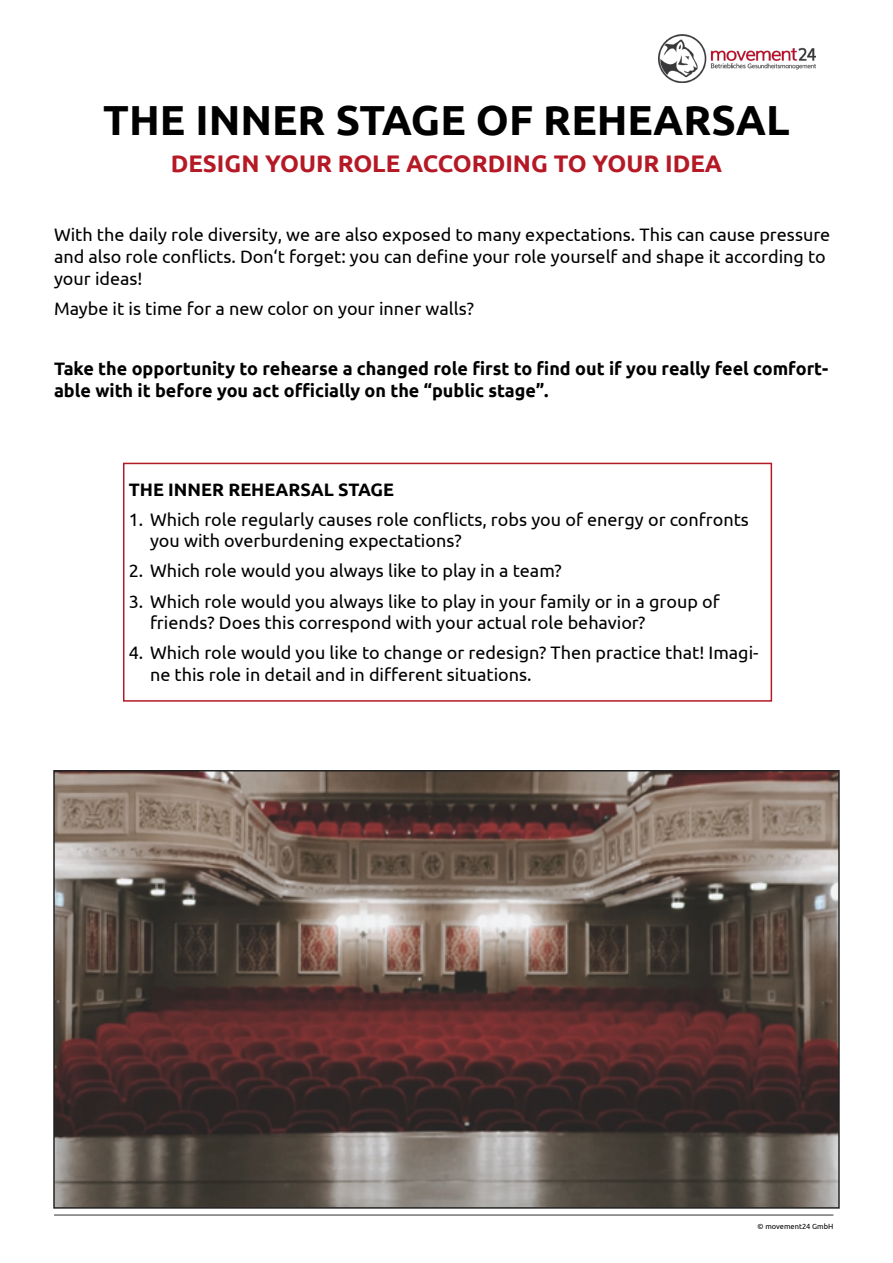
<style>
.page{position:relative;width:893px;height:1263px;background:#fff}
.page>*{position:absolute;margin:0;border:0;box-sizing:border-box;transform-origin:0 0}
.t1{font:700 42px "Ubuntu";color:#000}
.t2{font:700 24px "Ubuntu";color:#b51925}
.t3{font:18px/21.6px "Ubuntu";color:#000}
.t4{font:700 18px/21.6px "Ubuntu";color:#000}
.t5{font:7.5px "Ubuntu";color:#000}
</style>
<div class="page">
<hr style="left:54px;top:1214px;width:779px;height:2px;background:#757474">
<div style="left:123px;top:463px;width:649px;height:239px;border:2px solid #b51925"></div>
<img style="left:56px;top:773px;width:781px;height:433px">
<div style="left:53px;top:770px;width:787px;height:439px;border:2px solid #000"></div>
<img style="left:659px;top:35px;width:156px;height:48px">
<h1 class="t1" style="left:103px;top:95px;width:688px">THE INNER STAGE OF REHEARSAL</h1>
<h2 class="t2" style="left:171px;top:149px;width:553px">DESIGN YOUR ROLE ACCORDING TO YOUR IDEA</h2>
<p class="t3" style="left:54px;top:224px;width:778px">With the daily role diversity, we are also exposed to many expectations. This can cause pressure and also role conflicts. Don‘t forget: you can define your role yourself and shape it according to your ideas!</p>
<p class="t3" style="left:54px;top:297px;width:421px">Maybe it is time for a new color on your inner walls?</p>
<p class="t4" style="left:54px;top:357px;width:776px">Take the opportunity to rehearse a changed role first to find out if you really feel comfort&shy;able with it before you act officially on the “public stage”.</p>
<p class="t4" style="left:129px;top:478px;width:267px">THE INNER REHEARSAL STAGE</p>
<p class="t3" style="left:150px;top:508px;width:600px;text-indent:-21px">1. Which role regularly causes role conflicts, robs you of energy or confronts you with overburdening expectations?</p>
<p class="t3" style="left:129px;top:560px;width:434px">2. Which role would you always like to play in a team?</p>
<p class="t3" style="left:150px;top:590px;width:571px;text-indent:-21px">3. Which role would you always like to play in your family or in a group of friends? Does this correspond with your actual role behavior?</p>
<p class="t3" style="left:150px;top:641px;width:610px;text-indent:-21px">4. Which role would you like to change or redesign? Then practice that! Imagi&shy;ne this role in detail and in different situations.</p>
<p class="t5" style="left:758px;top:1222px;width:77px">© movement24 GmbH</p>
</div>
